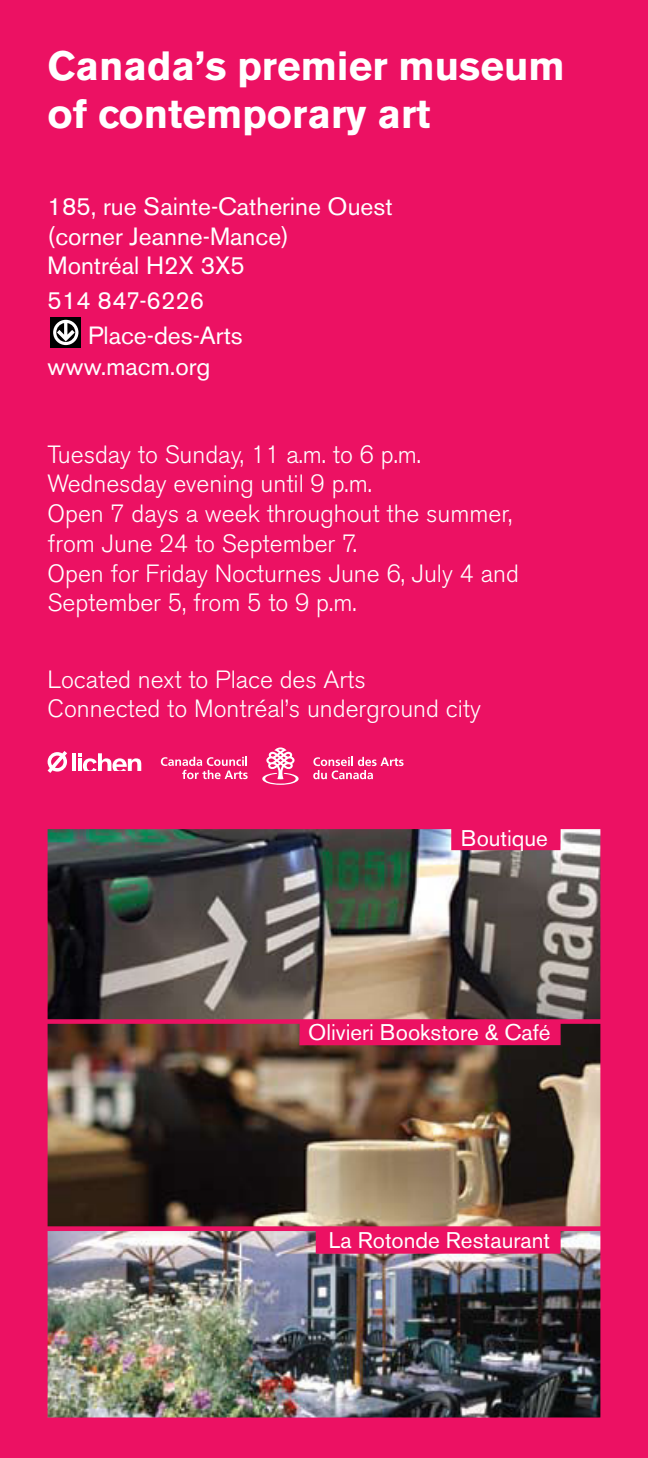
<style>
.page{position:relative;width:648px;height:1458px;background:#ec1163}
.page>*{position:absolute;margin:0;border:0;box-sizing:border-box;transform-origin:0 0}
.t1{font:700 40.5px/48.6px "Akzidenz Grotesk BE";color:#fff}
.t2{font:300 24.75px/29.7px "Akzidenz Grotesk BE";color:#fff}
.t3{font:24.75px/29.7px "Akzidenz Grotesk BE";color:#fff}
.t4{font:22.5px "Akzidenz Grotesk BE";color:#fff}
</style>
<div class="page">
<img style="left:48px;top:1024px;width:552px;height:202px">
<img style="left:48px;top:1231px;width:552px;height:187px">
<img style="left:48px;top:829px;width:552px;height:190px">
<svg style="left:48px;top:751px;width:19px;height:22px"></svg>
<hr style="left:72px;top:753px;width:4px;height:18px;background:#fff">
<svg style="left:78px;top:753px;width:63px;height:18px"></svg>
<div style="left:51px;top:317px;width:30px;height:31px;background:#000"></div>
<svg style="left:53px;top:320px;width:25px;height:25px"></svg>
<svg style="left:262px;top:747px;width:37px;height:38px"></svg>
<svg style="left:313px;top:757px;width:91px;height:22px"></svg>
<svg style="left:161px;top:757px;width:87px;height:22px"></svg>
<h1 class="t1" style="left:48px;top:44px;width:519px">Canada’s premier museum of contemporary art</h1>
<p class="t3" style="left:48px;top:194px;width:347px">185, rue Sainte-Catherine Ouest (corner Jeanne-Mance)<br>Montréal H2X 3X5</p>
<p class="t3" style="left:88px;top:285px;width:156px;line-height:34.9px;text-indent:-40px">514 847-6226<br>Place-des-Arts</p>
<p class="t3" style="left:48px;top:354px;width:164px">www.macm.org</p>
<p class="t2" style="left:48px;top:442px;width:473px">Tuesday to Sunday, 11 a.m. to 6 p.m.<br>Wednesday evening until 9 p.m.<br>Open 7 days a week throughout the summer, from June 24 to September 7.<br>Open for Friday Nocturnes June 6, July 4 and September 5, from 5 to 9 p.m.</p>
<p class="t2" style="left:48px;top:667px;width:435px">Located next to Place des Arts<br>Connected to Montréal’s underground city</p>
<p class="t4" style="left:461px;top:829px;width:89px">Boutique</p>
<p class="t4" style="left:308px;top:1023px;width:244px">Olivieri Bookstore &amp; Café</p>
<p class="t4" style="left:329px;top:1231px;width:223px">La Rotonde Restaurant</p>
</div>
